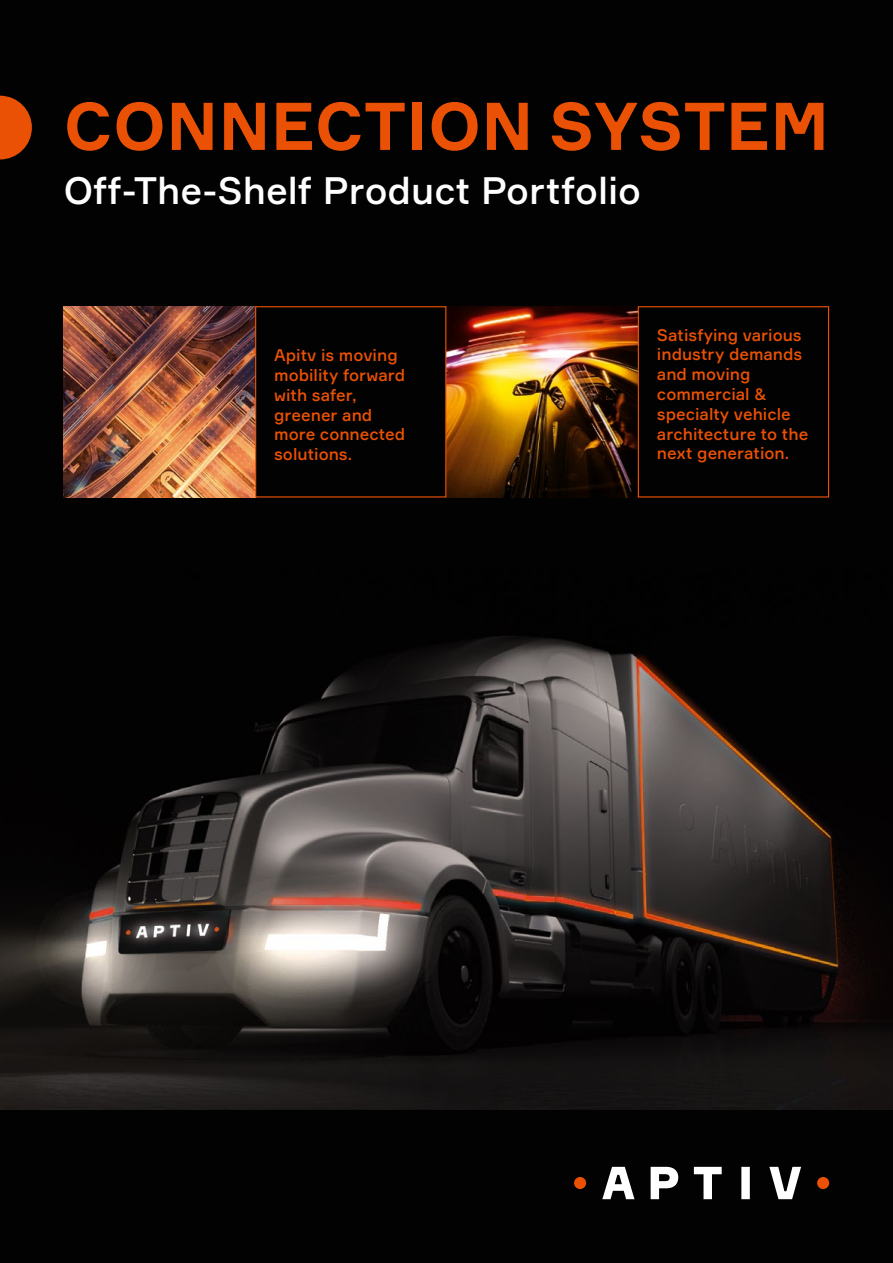
<style>
.page{position:relative;width:893px;height:1263px;background:#020202}
.page>*{position:absolute;margin:0;border:0;box-sizing:border-box;transform-origin:0 0}
.t1{font:700 66px "Formular";letter-spacing:.01em;color:#ea5104}
.t2{font:500 37.5px "Formular";color:#fff}
.t3{font:500 16.5px/19.8px "Formular";color:#ea5104}
</style>
<div class="page">
<svg style="left:574px;top:1167px;width:255px;height:32px"></svg>
<svg style="left:0;top:96px;width:32px;height:63px"></svg>
<img style="left:446px;top:306px;width:192px;height:191px">
<img style="left:64px;top:306px;width:191px;height:191px">
<div style="left:255px;top:306px;width:191px;height:191px;border:1px solid #ea5104"></div>
<div style="left:638px;top:306px;width:191px;height:191px;border:1px solid #ea5104"></div>
<img style="left:0;top:636px;width:893px;height:474px">
<h1 class="t1" style="left:64px;top:85px;width:766px">CONNECTION SYSTEM</h1>
<h2 class="t2" style="left:64px;top:167px;width:579px">Off-The-Shelf Product Portfolio</h2>
<p class="t3" style="left:274px;top:345px;width:133px">Apitv is moving mobility forward with safer, greener and more connected solutions.</p>
<p class="t3" style="left:657px;top:325px;width:153px">Satisfying various industry demands and moving commercial &amp; specialty vehicle architecture to the next generation.</p>
</div>
